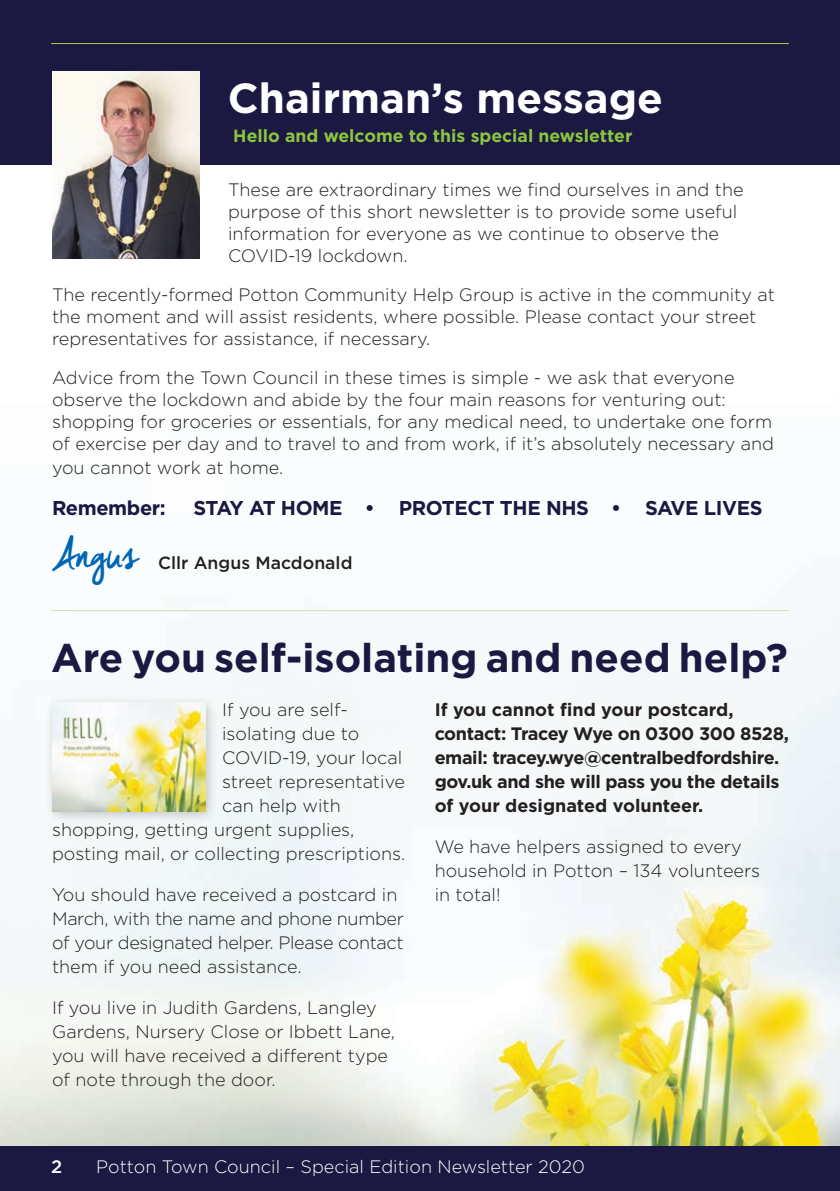
<style>
.page{position:relative;width:840px;height:1191px;background:#fff}
.page>*{position:absolute;margin:0;border:0;box-sizing:border-box;transform-origin:0 0}
.t1{font:44px "Cheddar Jack";letter-spacing:-.015em;color:#0166b3}
.t2{font:700 42px "Gotham";color:#fff}
.t3{font:700 40px "Gotham";color:#1b1842}
.t4{font:700 20px "Gotham";letter-spacing:-.02em;color:#1b1842}
.t5{font:300 18px/22px "Gotham";color:#231f20}
.t6{font:700 18px/24px "Gotham";letter-spacing:-.02em;color:#231f20}
.t7{font:300 18px/24px "Gotham";letter-spacing:-.02em;color:#231f20}
.t8{font:300 18px "Gotham";color:#fff}
.t9{font:500 18px "Gotham";color:#fff}
.t10{font:700 17.6px "Gotham";color:#8bc63e}
.t11{font:500 17.6px "Gotham";color:#231f20}
</style>
<div class="page">
<div style="left:0;top:1145px;width:839px;height:46px;background:#1b1842"></div>
<img style="left:0;top:610px;width:839px;height:535px">
<div style="left:0;top:0;width:839px;height:164px;background:#1b1842"></div>
<img style="left:52px;top:72px;width:147px;height:187px">
<hr style="left:51px;top:43px;width:737px;height:1px;background:#a6ce39">
<div style="left:44px;top:694px;width:175px;height:130px;background:#231f20;opacity:.25"></div>
<img style="left:52px;top:703px;width:153px;height:108px">
<hr style="left:51px;top:610px;width:737px;height:1px;background:#cfe4ae">
<h2 class="t2" style="left:228px;top:70px;width:436px">Chairman’s message</h2>
<p class="t10" style="left:233px;top:124px;width:400px">Hello and welcome to this special newsletter</p>
<p class="t5" style="left:228px;top:178px;width:517px">These are extraordinary times we find ourselves in and the purpose of this short newsletter is to provide some useful information for everyone as we continue to observe the COVID-19 lockdown.</p>
<p class="t5" style="left:52px;top:283px;width:724px">The recently-formed Potton Community Help Group is active in the community at the moment and will assist residents, where possible. Please contact your street representatives for assistance, if necessary.</p>
<p class="t5" style="left:52px;top:366px;width:723px">Advice from the Town Council in these times is simple - we ask that everyone observe the lockdown and abide by the four main reasons for venturing out: shopping for groceries or essentials, for any medical need, to undertake one form of exercise per day and to travel to and from work, if it’s absolutely necessary and</p>
<p class="t5" style="left:52px;top:456px;width:233px">you cannot work at home.</p>
<p class="t4" style="left:52px;top:495px;width:115px">Remember:</p>
<p class="t4" style="left:193px;top:495px;width:570px">STAY AT HOME • PROTECT THE NHS • SAVE LIVES</p>
<h1 class="t1" style="left:52px;top:523px;width:88px">Angus</h1>
<p class="t11" style="left:158px;top:551px;width:196px">Cllr Angus Macdonald</p>
<h3 class="t3" style="left:51px;top:631px;width:738px">Are you self-isolating and need help?</h3>
<p class="t5" style="left:222px;top:698px;width:127px">If you are self-</p>
<p class="t5" style="left:222px;top:722px;width:138px">isolating due to</p>
<p class="t5" style="left:222px;top:746px;width:182px">COVID-19, your local</p>
<p class="t5" style="left:222px;top:770px;width:184px">street representative</p>
<p class="t5" style="left:222px;top:794px;width:120px">can help with</p>
<p class="t5" style="left:52px;top:818px;width:303px">shopping, getting urgent supplies,</p>
<p class="t5" style="left:52px;top:842px;width:354px">posting mail, or collecting prescriptions.</p>
<p class="t7" style="left:52px;top:882px;width:353px">You should have received a postcard in March, with the name and phone number of your designated helper. Please contact them if you need assistance.</p>
<p class="t5" style="left:52px;top:995px;width:344px;line-height:24px">If you live in Judith Gardens, Langley Gardens, Nursery Close or Ibbett Lane, you will have received a different type of note through the door.</p>
<p class="t6" style="left:434px;top:697px;width:355px">If you cannot find your postcard, contact: Tracey Wye on 0300 300 8528, email: tracey.wye@centralbedfordshire. gov.uk and she will pass you the details of your designated volunteer.</p>
<p class="t5" style="left:434px;top:834px;width:327px;line-height:24px">We have helpers assigned to every household in Potton – 134 volunteers in total!</p>
<p class="t9" style="left:51px;top:1154px;width:13px">2</p>
<p class="t8" style="left:96px;top:1155px;width:490px">Potton Town Council – Special Edition Newsletter 2020</p>
</div>
